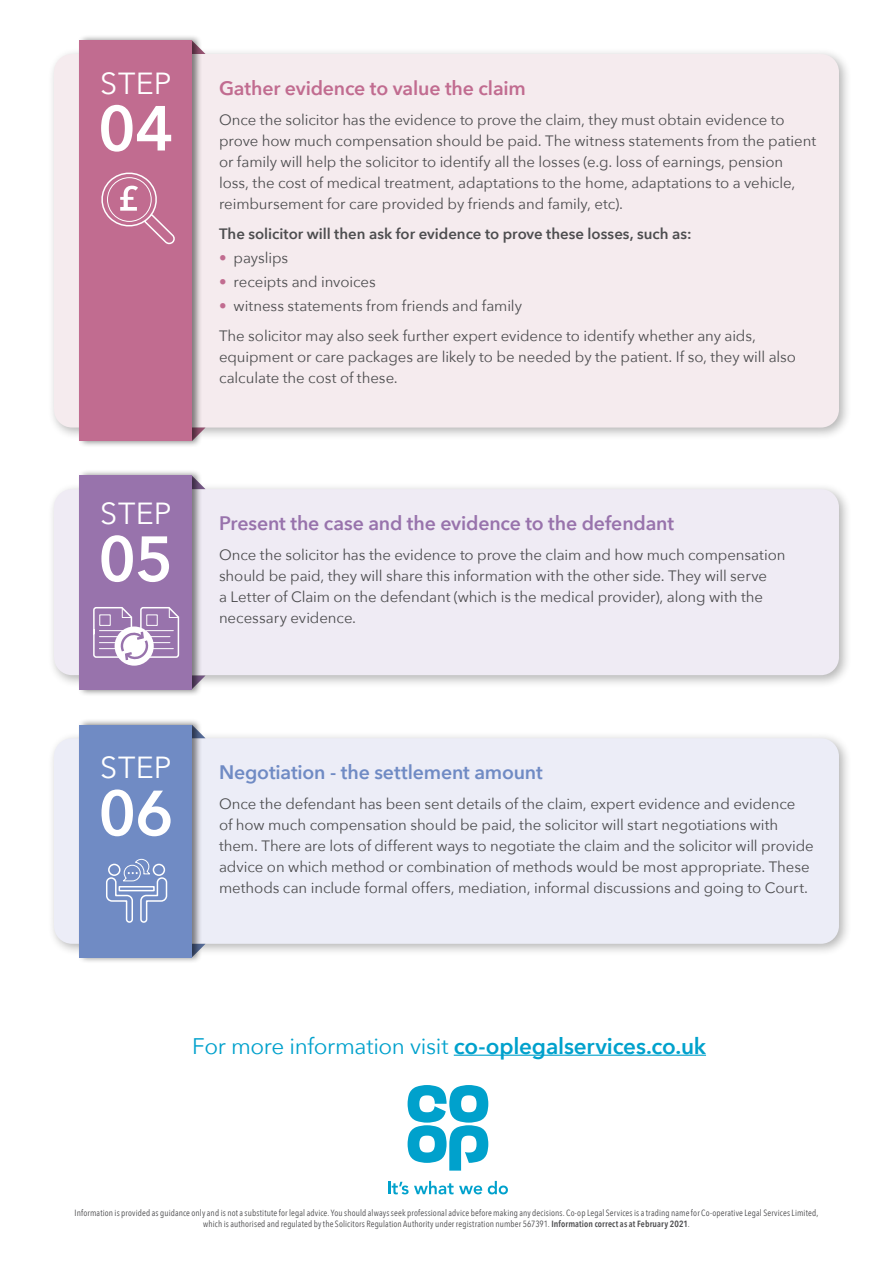
<style>
.page{position:relative;width:893px;height:1263px;background:#fff}
.page>*{position:absolute;margin:0;border:0;box-sizing:border-box;transform-origin:0 0}
.t1{font:600 62.85px "Avenir Next";color:#fff}
.t2{font:30.45px "Avenir Next";letter-spacing:.01em;color:#fff}
.t3{font:600 22.5px "Avenir Next";letter-spacing:-.01em;color:#00a1cc}
.t4{font:600 19.5px "Avenir Next";letter-spacing:-.01em;color:#9873ac}
.t5{font:600 19.5px "Avenir Next";letter-spacing:-.01em;color:#708bc4}
.t6{font:600 19.5px "Avenir Next";letter-spacing:-.01em;color:#c16c90}
.t7{font:15px/21px "Avenir Next";letter-spacing:-.005em;color:#4d4d4f}
.t8{font:600 15px "Avenir Next";color:#4d4d4f}
.t9{font:9px/10.8px "Avenir Next Condensed";letter-spacing:.015em;color:#4d4d4f;text-align:center}
.s1{color:#c16c90}
.s2{font-weight:400}
.s3{font-weight:600}
</style>
<div class="page">
<svg style="left:408px;top:1085px;width:80px;height:85px"></svg>
<svg style="left:388px;top:1181px;width:94px;height:13px"></svg>
<svg style="left:488px;top:1181px;width:20px;height:13px"></svg>
<hr style="left:454px;top:1055px;width:252px;height:1px;background:#00a1cc">
<div style="left:47px;top:47px;width:805px;height:393px;background:#000;opacity:.3"></div>
<div style="left:54px;top:54px;width:785px;height:374px;background:#f5ebee;border-radius:18px"></div>
<svg style="left:203px;top:47px;width:3px;height:7px"></svg>
<svg style="left:203px;top:428px;width:3px;height:12px"></svg>
<div style="left:78px;top:34px;width:125px;height:414px;background:#000;opacity:.5"></div>
<div style="left:80px;top:40px;width:112px;height:401px;background:#c16c90"></div>
<svg style="left:101px;top:172px;width:74px;height:73px"></svg>
<div style="left:47px;top:482px;width:805px;height:206px;background:#000;opacity:.3"></div>
<div style="left:54px;top:489px;width:785px;height:186px;background:#efebf4;border-radius:18px"></div>
<svg style="left:203px;top:482px;width:3px;height:7px"></svg>
<svg style="left:203px;top:675px;width:3px;height:13px"></svg>
<div style="left:78px;top:470px;width:125px;height:227px;background:#000;opacity:.5"></div>
<div style="left:80px;top:476px;width:112px;height:214px;background:#9873ac"></div>
<svg style="left:115px;top:626px;width:39px;height:40px"></svg>
<svg style="left:93px;top:607px;width:87px;height:55px"></svg>
<div style="left:47px;top:732px;width:805px;height:225px;background:#000;opacity:.3"></div>
<div style="left:54px;top:738px;width:785px;height:206px;background:#ecedf7;border-radius:18px"></div>
<svg style="left:203px;top:732px;width:3px;height:6px"></svg>
<svg style="left:203px;top:944px;width:3px;height:13px"></svg>
<div style="left:78px;top:719px;width:125px;height:245px;background:#000;opacity:.5"></div>
<div style="left:80px;top:725px;width:112px;height:232px;background:#708bc4"></div>
<svg style="left:106px;top:858px;width:62px;height:65px"></svg>
<h2 class="t2" style="left:100px;top:57px;width:73px">STEP</h2>
<h1 class="t1" style="left:98px;top:75px;width:78px">04</h1>
<h2 class="t2" style="left:100px;top:488px;width:73px">STEP</h2>
<h1 class="t1" style="left:98px;top:505px;width:77px">05</h1>
<h3 class="t6" style="left:219px;top:71px;width:308px">Gather evidence to value the claim</h3>
<p class="t7" style="left:219px;top:108px;width:599px">Once the solicitor has the evidence to prove the claim, they must obtain evidence to prove how much compensation should be paid. The witness statements from the patient or family will help the solicitor to identify all the losses (e.g. loss of earnings, pension loss, the cost of medical treatment, adaptations to the home, adaptations to a vehicle, reimbursement for care provided by friends and family, etc).</p>
<p class="t8" style="left:219px;top:220px;width:474px">The solicitor will then ask for evidence to prove these losses, such as:</p>
<p class="t7" style="left:219px;top:246px;width:71px"><span class="s1">•</span> payslips</p>
<p class="t7" style="left:219px;top:270px;width:158px"><span class="s1">•</span> receipts and invoices</p>
<p class="t7" style="left:219px;top:290px;width:538px;line-height:30px"><span class="s1">•</span> witness statements from friends and family<br>The solicitor may also seek further expert evidence to identify whether any aids,</p>
<p class="t7" style="left:219px;top:345px;width:579px">equipment or care packages are likely to be needed by the patient. If so, they will also calculate the cost of these.</p>
<h3 class="t4" style="left:219px;top:506px;width:457px">Present the case and the evidence to the defendant</h3>
<p class="t7" style="left:219px;top:543px;width:568px">Once the solicitor has the evidence to prove the claim and how much compensation should be paid, they will share this information with the other side. They will serve<br>a Letter of Claim on the defendant (which is the medical provider), along with the necessary evidence.</p>
<h2 class="t2" style="left:100px;top:742px;width:73px">STEP</h2>
<h1 class="t1" style="left:98px;top:759px;width:77px">06</h1>
<h3 class="t5" style="left:219px;top:755px;width:325px">Negotiation - the settlement amount</h3>
<p class="t7" style="left:219px;top:792px;width:596px">Once the defendant has been sent details of the claim, expert evidence and evidence<br>of how much compensation should be paid, the solicitor will start negotiations with them. There are lots of different ways to negotiate the claim and the solicitor will provide advice on which method or combination of methods would be most appropriate. These methods can include formal offers, mediation, informal discussions and going to Court.</p>
<h3 class="t3" style="left:192px;top:1026px;width:515px"><span class="s2">For more information visit</span> co-oplegalservices.co.uk</h3>
<p class="t9" style="left:75px;top:1207px;width:745px">Information is provided as guidance only and is not a substitute for legal advice. You should always seek professional advice before making any decisions. Co-op Legal Services is a trading name for Co-operative Legal Services Limited, which is authorised and regulated by the Solicitors Regulation Authority under registration number 567391. <span class="s3">Information correct as at February 2021</span>.</p>
</div>
